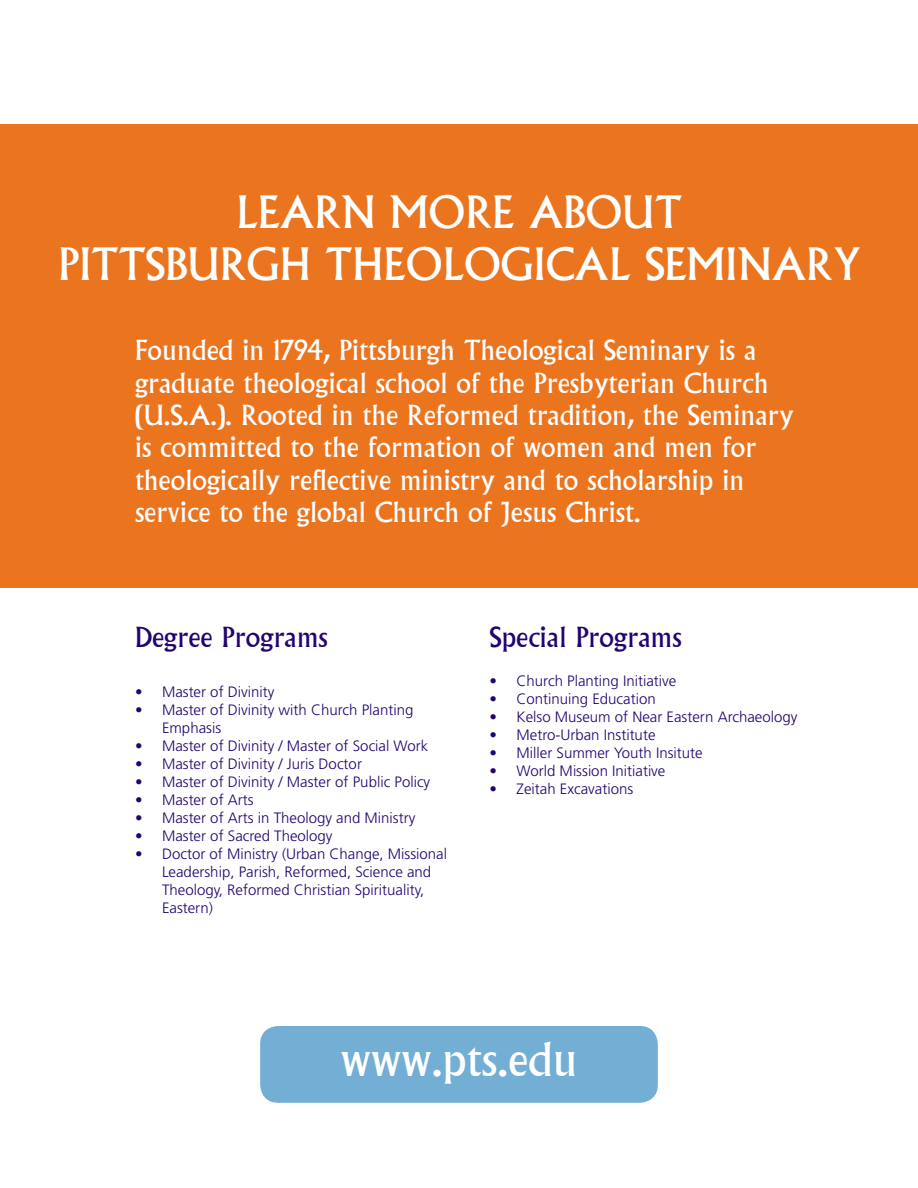
<style>
.page{position:relative;width:918px;height:1188px;background:#fff}
.page>*{position:absolute;margin:0;border:0;box-sizing:border-box;transform-origin:0 0}
.t1{font:45px "Albertus";color:#fff}
.t2{font:43.5px "Albertus";color:#fff}
.t3{font:27px/32.4px "Albertus";color:#fff}
.t4{font:27px "Albertus";color:#22036f}
.t5{font:300 15px/18px "Frutiger LT Std";color:#22036f}
</style>
<div class="page">
<div style="left:0;top:124px;width:918px;height:464px;background:#eb741f"></div>
<div style="left:260px;top:1026px;width:398px;height:77px;background:#73aed4;border-radius:18px"></div>
<p class="t2" style="left:236px;top:187px;width:447px">LEARN MORE ABOUT</p>
<p class="t2" style="left:58px;top:239px;width:804px">PITTSBURGH THEOLOGICAL SEMINARY</p>
<p class="t3" style="left:135px;top:335px;width:660px">Founded in 1794, Pittsburgh Theological Seminary is a graduate theological school of the Presbyterian Church (U.S.A.). Rooted in the Reformed tradition, the Seminary is committed to the formation of women and men for theologically reflective ministry and to scholarship in service to the global Church of Jesus Christ.</p>
<p class="t4" style="left:135px;top:621px;width:194px">Degree Programs</p>
<p class="t5" style="left:135px;top:683px;width:141px">• Master of Divinity</p>
<p class="t5" style="left:162px;top:701px;width:253px;text-indent:-27px">• Master of Divinity with Church Planting<br>Emphasis</p>
<p class="t5" style="left:135px;top:737px;width:295px">• Master of Divinity / Master of Social Work</p>
<p class="t5" style="left:135px;top:755px;width:228px">• Master of Divinity / Juris Doctor</p>
<p class="t5" style="left:135px;top:773px;width:297px">• Master of Divinity / Master of Public Policy</p>
<p class="t5" style="left:135px;top:791px;width:120px">• Master of Arts</p>
<p class="t5" style="left:135px;top:809px;width:282px">• Master of Arts in Theology and Ministry</p>
<p class="t5" style="left:135px;top:827px;width:199px">• Master of Sacred Theology</p>
<p class="t5" style="left:162px;top:845px;width:287px;text-indent:-27px">• Doctor of Ministry (Urban Change, Missional Leadership, Parish, Reformed, Science and Theology, Reformed Christian Spirituality, Eastern)</p>
<p class="t4" style="left:490px;top:621px;width:194px">Special Programs</p>
<p class="t5" style="left:490px;top:672px;width:188px">• Church Planting Initiative</p>
<p class="t5" style="left:490px;top:690px;width:168px">• Continuing Education</p>
<p class="t5" style="left:490px;top:708px;width:309px">• Kelso Museum of Near Eastern Archaeology</p>
<p class="t5" style="left:490px;top:726px;width:167px">• Metro-Urban Institute</p>
<p class="t5" style="left:490px;top:744px;width:215px">• Miller Summer Youth Insitute</p>
<p class="t5" style="left:490px;top:762px;width:177px">• World Mission Initiative</p>
<p class="t5" style="left:490px;top:780px;width:145px">• Zeitah Excavations</p>
<p class="t1" style="left:340px;top:1033px;width:239px">www.pts.edu</p>
</div>
